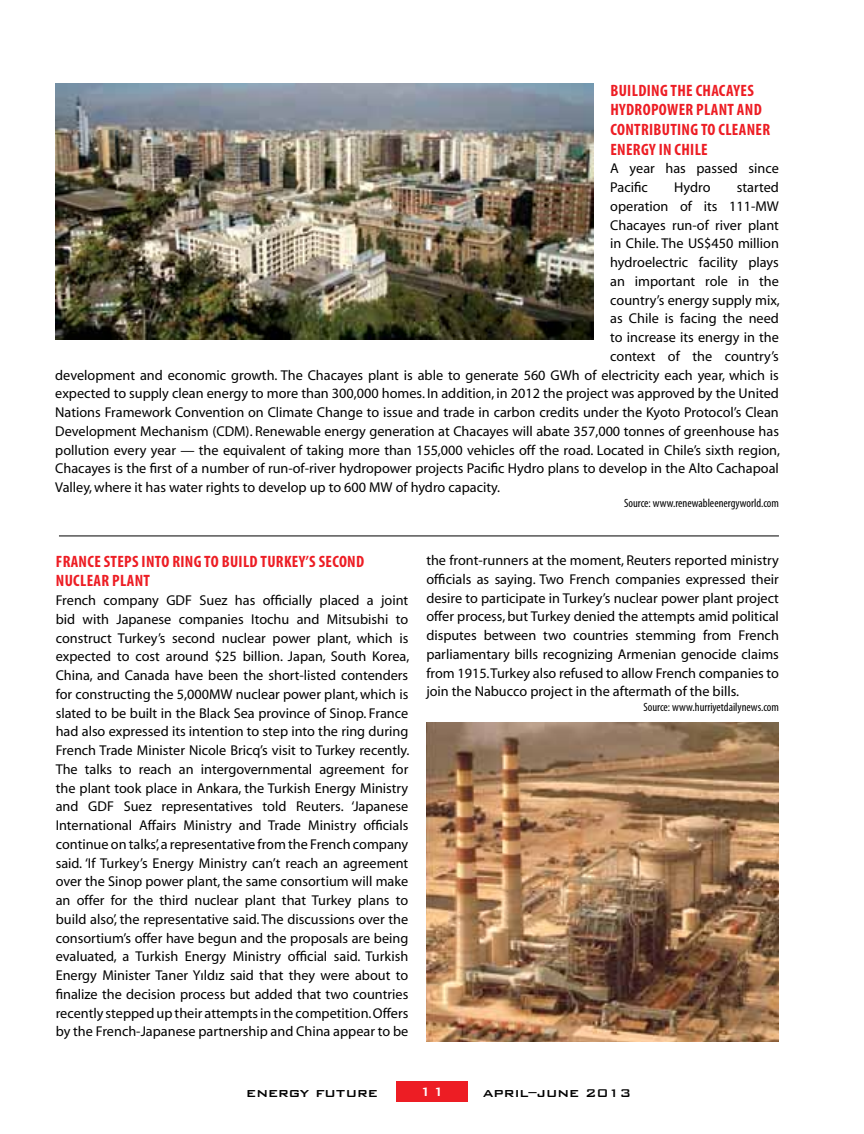
<style>
.page{position:relative;width:864px;height:1134px;background:#fff}
.page>*{position:absolute;margin:0;border:0;box-sizing:border-box;transform-origin:0 0}
.t1{font:700 condensed 16.5px/19.5px "Myriad Pro";letter-spacing:.02em;color:#ed1d24}
.t2{font:500 16.5px "Bank Gothic BT";color:#000}
.t3{font:500 16.5px "Bank Gothic BT";color:#fff}
.t4{font:14.25px/18.8px "Myriad";color:#000;text-align:justify}
.t5{font:condensed 12px "Myriad Pro";color:#000}
.s1{font-size:15px}
</style>
<div class="page">
<div style="left:396px;top:1081px;width:72px;height:21px;background:#ed1d24"></div>
<img style="left:426px;top:723px;width:353px;height:319px">
<hr style="left:59px;top:536px;width:720px;height:1px;background:#000">
<img style="left:56px;top:84px;width:538px;height:255px">
<p class="t1" style="left:610px;top:80px;width:161px">BUILDING THE CHACAYES<br>HYDROPOWER PLANT AND<br>CONTRIBUTING TO CLEANER<br>ENERGY IN CHILE</p>
<p class="t4" style="left:610px;top:160px;width:170px">A year has passed since<br>Pacific</p>
<p class="t4" style="left:674px;top:178px;width:38px">Hydro</p>
<p class="t4" style="left:737px;top:178px;width:44px">started</p>
<p class="t4" style="left:610px;top:197px;width:170px">operation of its 111-MW</p>
<p class="t4" style="left:610px;top:216px;width:170px">Chacayes run-of river plant</p>
<p class="t4" style="left:610px;top:235px;width:170px">in Chile. The US$450 million</p>
<p class="t4" style="left:610px;top:253px;width:170px">hydroelectric facility plays</p>
<p class="t4" style="left:610px;top:272px;width:170px">an important role in the</p>
<p class="t4" style="left:610px;top:291px;width:171px">country’s energy supply mix,</p>
<p class="t4" style="left:610px;top:310px;width:170px">as Chile is facing the need</p>
<p class="t4" style="left:610px;top:329px;width:170px">to increase its energy in the</p>
<p class="t4" style="left:610px;top:347px;width:170px">context of the country’s</p>
<p class="t4" style="left:55px;top:366px;width:725px">development and economic growth. The Chacayes plant is able to generate 560 GWh of electricity each year, which is</p>
<p class="t4" style="left:55px;top:385px;width:725px">expected to supply clean energy to more than 300,000 homes. In addition, in 2012 the project was approved by the United</p>
<p class="t4" style="left:55px;top:404px;width:725px">Nations Framework Convention on Climate Change to issue and trade in carbon credits under the Kyoto Protocol’s Clean</p>
<p class="t4" style="left:55px;top:422px;width:725px">Development Mechanism (CDM). Renewable energy generation at Chacayes will abate 357,000 tonnes of greenhouse has</p>
<p class="t4" style="left:55px;top:441px;width:726px">pollution every year — the equivalent of taking more than 155,000 vehicles off the road. Located in Chile’s sixth region,</p>
<p class="t4" style="left:55px;top:460px;width:725px">Chacayes is the first of a number of run-of-river hydropower projects Pacific Hydro plans to develop in the Alto Cachapoal</p>
<p class="t4" style="left:55px;top:479px;width:446px">Valley, where it has water rights to develop up to 600 MW of hydro capacity.</p>
<p class="t5" style="left:624px;top:496px;width:156px">Source: www.renewableenergyworld.com</p>
<p class="t1" style="left:56px;top:551px;width:310px">FRANCE STEPS INTO RING TO BUILD TURKEY’S SECOND<br>NUCLEAR PLANT</p>
<p class="t4" style="left:56px;top:592px;width:355px">French company GDF Suez has officially placed a joint bid with Japanese companies Itochu and Mitsubishi to construct Turkey’s second nuclear power plant, which is expected to cost around $25 billion. Japan, South Korea, China, and Canada have been the short-listed contenders for constructing the 5,000MW nuclear power plant, which is slated to be built in the Black Sea province of Sinop. France had also expressed its intention to step into the ring during French Trade Minister Nicole Bricq’s visit to Turkey recently.<br>The talks to reach an intergovernmental agreement for the plant took place in Ankara, the Turkish Energy Ministry and GDF Suez representatives told Reuters. ‘Japanese International Affairs Ministry and Trade Ministry officials continue on talks’, a representative from the French company said. ‘If Turkey’s Energy Ministry can’t reach an agreement over the Sinop power plant, the same consortium will make an offer for the third nuclear plant that Turkey plans to build also’, the representative said. The discussions over the consortium’s offer have begun and the proposals are being evaluated, a Turkish Energy Ministry official said. Turkish Energy Minister Taner Yıldız said that they were about to finalize the decision process but added that two countries recently stepped up their attempts in the competition. Offers by the French-Japanese partnership and China appear to be</p>
<p class="t4" style="left:426px;top:552px;width:354px">the front-runners at the moment, Reuters reported ministry officials as saying. Two French companies expressed their desire to participate in Turkey’s nuclear power plant project offer process, but Turkey denied the attempts amid political disputes between two countries stemming from French parliamentary bills recognizing Armenian genocide claims from 1915. Turkey also refused to allow French companies to join the Nabucco project in the aftermath of the bills.</p>
<p class="t5" style="left:643px;top:700px;width:137px">Source: www.hurriyetdailynews.com</p>
<p class="t2" style="left:246px;top:1083px;width:133px">energy future</p>
<p class="t3" style="left:419px;top:1082px;width:27px">11</p>
<p class="t2" style="left:483px;top:1083px;width:150px">april–june <span class="s1">2013</span></p>
</div>
